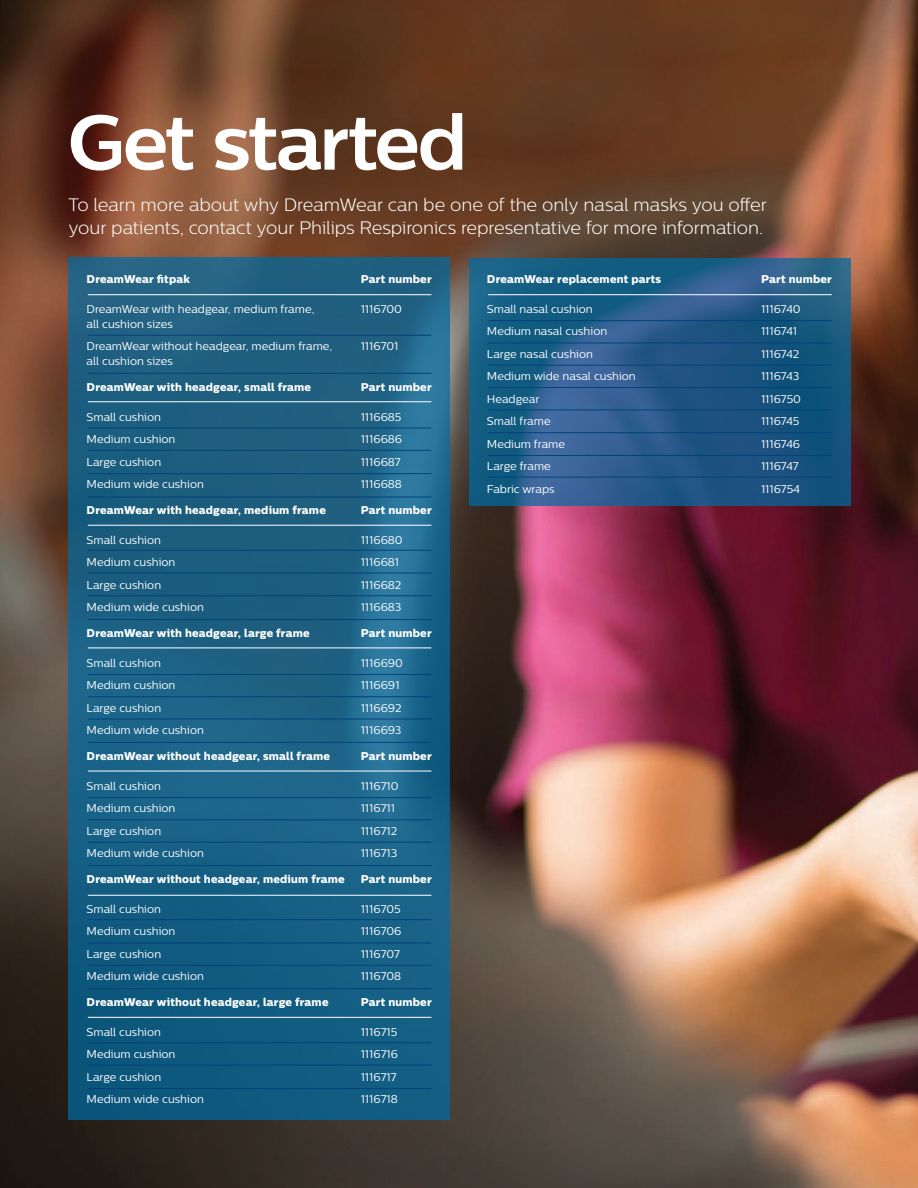
<style>
.page{position:relative;width:918px;height:1188px;background:#fff}
.page>*{position:absolute;margin:0;border:0;box-sizing:border-box;transform-origin:0 0}
._05_Main_Heading_Med{font:700 77.25px "Centrale Sans";letter-spacing:-.03em;color:#fff}
._03_Introduction{font:300 18px/22.5px "Centrale Sans";letter-spacing:-.005em;color:#fff}
.Paragraph_Style_4{font:11.25px/15px "Centrale Sans";color:#fff}
._02_Body_Heading{font:11.25px "Centrale Sans X Bold";letter-spacing:.015em;color:#fff}
</style>
<div class="page">
<img style="left:0;top:0;width:918px;height:1188px">
<svg style="left:69px;top:258px;width:381px;height:862px;background:#1b6084"></svg>
<hr style="left:88px;top:294px;width:343px;height:1px;background:#fff">
<hr style="left:88px;top:335px;width:343px;height:1px;background:#01437c">
<hr style="left:88px;top:373px;width:343px;height:1px;background:#01437c">
<hr style="left:88px;top:401px;width:343px;height:1px;background:#fff">
<hr style="left:88px;top:525px;width:343px;height:1px;background:#fff">
<hr style="left:88px;top:648px;width:343px;height:1px;background:#fff">
<hr style="left:88px;top:771px;width:343px;height:1px;background:#fff">
<hr style="left:88px;top:895px;width:343px;height:1px;background:#fff">
<hr style="left:88px;top:1017px;width:343px;height:1px;background:#fff">
<hr style="left:88px;top:428px;width:343px;height:1px;background:#01437c">
<hr style="left:88px;top:450px;width:343px;height:1px;background:#01437c">
<hr style="left:88px;top:473px;width:343px;height:1px;background:#01437c">
<hr style="left:88px;top:497px;width:343px;height:1px;background:#01437c">
<hr style="left:88px;top:550px;width:343px;height:1px;background:#01437c">
<hr style="left:88px;top:573px;width:343px;height:1px;background:#01437c">
<hr style="left:88px;top:595px;width:343px;height:1px;background:#01437c">
<hr style="left:88px;top:619px;width:343px;height:1px;background:#01437c">
<hr style="left:88px;top:674px;width:343px;height:1px;background:#01437c">
<hr style="left:88px;top:797px;width:343px;height:1px;background:#01437c">
<hr style="left:88px;top:820px;width:343px;height:1px;background:#01437c">
<hr style="left:88px;top:842px;width:343px;height:1px;background:#01437c">
<hr style="left:88px;top:865px;width:343px;height:1px;background:#01437c">
<hr style="left:88px;top:919px;width:343px;height:1px;background:#01437c">
<hr style="left:88px;top:943px;width:343px;height:1px;background:#01437c">
<hr style="left:88px;top:965px;width:343px;height:1px;background:#01437c">
<hr style="left:88px;top:988px;width:343px;height:1px;background:#01437c">
<hr style="left:88px;top:1042px;width:343px;height:1px;background:#01437c">
<hr style="left:88px;top:1065px;width:343px;height:1px;background:#01437c">
<hr style="left:88px;top:1088px;width:343px;height:1px;background:#01437c">
<hr style="left:88px;top:696px;width:343px;height:1px;background:#01437c">
<hr style="left:88px;top:719px;width:343px;height:1px;background:#01437c">
<hr style="left:88px;top:742px;width:343px;height:1px;background:#01437c">
<svg style="left:469px;top:258px;width:381px;height:247px;background:#215a86"></svg>
<hr style="left:488px;top:294px;width:344px;height:1px;background:#fff">
<hr style="left:488px;top:320px;width:344px;height:1px;background:#01437c">
<hr style="left:488px;top:343px;width:344px;height:1px;background:#01437c">
<hr style="left:488px;top:365px;width:344px;height:1px;background:#01437c">
<hr style="left:488px;top:387px;width:344px;height:1px;background:#01437c">
<hr style="left:488px;top:410px;width:344px;height:1px;background:#01437c">
<hr style="left:488px;top:432px;width:344px;height:1px;background:#01437c">
<hr style="left:488px;top:455px;width:344px;height:1px;background:#01437c">
<hr style="left:488px;top:477px;width:344px;height:1px;background:#01437c">
<p class="_05_Main_Heading_Med" style="left:68px;top:96px;width:401px">Get started</p>
<p class="_03_Introduction" style="left:69px;top:194px;width:700px">To learn more about why DreamWear can be one of the only nasal masks you offer your patients, contact your Philips Respironics representative for more information.</p>
<p class="_02_Body_Heading" style="left:87px;top:272px;width:105px">DreamWear fitpak</p>
<p class="Paragraph_Style_4" style="left:87px;top:301px;width:229px">DreamWear with headgear, medium frame,</p>
<p class="Paragraph_Style_4" style="left:87px;top:316px;width:88px">all cushion sizes</p>
<p class="Paragraph_Style_4" style="left:87px;top:339px;width:247px">DreamWear without headgear, medium frame, all cushion sizes</p>
<p class="_02_Body_Heading" style="left:87px;top:380px;width:226px">DreamWear with headgear, small frame</p>
<p class="Paragraph_Style_4" style="left:87px;top:409px;width:76px">Small cushion</p>
<p class="Paragraph_Style_4" style="left:87px;top:432px;width:90px">Medium cushion</p>
<p class="Paragraph_Style_4" style="left:87px;top:454px;width:76px">Large cushion</p>
<p class="Paragraph_Style_4" style="left:87px;top:477px;width:119px">Medium wide cushion</p>
<p class="_02_Body_Heading" style="left:87px;top:503px;width:241px">DreamWear with headgear, medium frame</p>
<p class="Paragraph_Style_4" style="left:87px;top:532px;width:76px">Small cushion</p>
<p class="Paragraph_Style_4" style="left:87px;top:555px;width:90px">Medium cushion</p>
<p class="Paragraph_Style_4" style="left:87px;top:577px;width:76px">Large cushion</p>
<p class="Paragraph_Style_4" style="left:87px;top:600px;width:119px">Medium wide cushion</p>
<p class="_02_Body_Heading" style="left:87px;top:626px;width:225px">DreamWear with headgear, large frame</p>
<p class="Paragraph_Style_4" style="left:87px;top:655px;width:76px">Small cushion</p>
<p class="Paragraph_Style_4" style="left:87px;top:678px;width:90px">Medium cushion</p>
<p class="Paragraph_Style_4" style="left:87px;top:700px;width:76px">Large cushion</p>
<p class="Paragraph_Style_4" style="left:87px;top:723px;width:119px">Medium wide cushion</p>
<p class="_02_Body_Heading" style="left:87px;top:749px;width:245px">DreamWear without headgear, small frame</p>
<p class="Paragraph_Style_4" style="left:87px;top:778px;width:76px">Small cushion</p>
<p class="Paragraph_Style_4" style="left:87px;top:801px;width:90px">Medium cushion</p>
<p class="Paragraph_Style_4" style="left:87px;top:823px;width:76px">Large cushion</p>
<p class="Paragraph_Style_4" style="left:87px;top:846px;width:119px">Medium wide cushion</p>
<p class="_02_Body_Heading" style="left:87px;top:872px;width:260px">DreamWear without headgear, medium frame</p>
<p class="Paragraph_Style_4" style="left:87px;top:901px;width:76px">Small cushion</p>
<p class="Paragraph_Style_4" style="left:87px;top:924px;width:90px">Medium cushion</p>
<p class="Paragraph_Style_4" style="left:87px;top:946px;width:76px">Large cushion</p>
<p class="Paragraph_Style_4" style="left:87px;top:969px;width:119px">Medium wide cushion</p>
<p class="_02_Body_Heading" style="left:87px;top:995px;width:243px">DreamWear without headgear, large frame</p>
<p class="Paragraph_Style_4" style="left:87px;top:1024px;width:76px">Small cushion</p>
<p class="Paragraph_Style_4" style="left:87px;top:1047px;width:90px">Medium cushion</p>
<p class="Paragraph_Style_4" style="left:87px;top:1069px;width:76px">Large cushion</p>
<p class="Paragraph_Style_4" style="left:87px;top:1092px;width:119px">Medium wide cushion</p>
<p class="_02_Body_Heading" style="left:361px;top:272px;width:72px">Part number</p>
<p class="Paragraph_Style_4" style="left:361px;top:301px;width:43px">1116700</p>
<p class="Paragraph_Style_4" style="left:361px;top:339px;width:39px">1116701</p>
<p class="_02_Body_Heading" style="left:361px;top:380px;width:72px">Part number</p>
<p class="Paragraph_Style_4" style="left:361px;top:409px;width:42px">1116685</p>
<p class="Paragraph_Style_4" style="left:361px;top:432px;width:43px">1116686</p>
<p class="Paragraph_Style_4" style="left:361px;top:454px;width:41px">1116687</p>
<p class="Paragraph_Style_4" style="left:361px;top:477px;width:43px">1116688</p>
<p class="_02_Body_Heading" style="left:361px;top:503px;width:72px">Part number</p>
<p class="Paragraph_Style_4" style="left:361px;top:532px;width:43px">1116680</p>
<p class="Paragraph_Style_4" style="left:361px;top:555px;width:40px">1116681</p>
<p class="Paragraph_Style_4" style="left:361px;top:577px;width:42px">1116682</p>
<p class="Paragraph_Style_4" style="left:361px;top:600px;width:42px">1116683</p>
<p class="_02_Body_Heading" style="left:361px;top:626px;width:72px">Part number</p>
<p class="Paragraph_Style_4" style="left:361px;top:655px;width:44px">1116690</p>
<p class="Paragraph_Style_4" style="left:361px;top:678px;width:40px">1116691</p>
<p class="Paragraph_Style_4" style="left:361px;top:700px;width:42px">1116692</p>
<p class="Paragraph_Style_4" style="left:361px;top:723px;width:42px">1116693</p>
<p class="_02_Body_Heading" style="left:361px;top:749px;width:72px">Part number</p>
<p class="Paragraph_Style_4" style="left:361px;top:778px;width:39px">1116710</p>
<p class="Paragraph_Style_4" style="left:361px;top:801px;width:36px">1116711</p>
<p class="Paragraph_Style_4" style="left:361px;top:823px;width:38px">1116712</p>
<p class="Paragraph_Style_4" style="left:361px;top:846px;width:38px">1116713</p>
<p class="_02_Body_Heading" style="left:361px;top:872px;width:72px">Part number</p>
<p class="Paragraph_Style_4" style="left:361px;top:901px;width:42px">1116705</p>
<p class="Paragraph_Style_4" style="left:361px;top:924px;width:42px">1116706</p>
<p class="Paragraph_Style_4" style="left:361px;top:946px;width:41px">1116707</p>
<p class="Paragraph_Style_4" style="left:361px;top:969px;width:42px">1116708</p>
<p class="_02_Body_Heading" style="left:361px;top:995px;width:72px">Part number</p>
<p class="Paragraph_Style_4" style="left:361px;top:1024px;width:38px">1116715</p>
<p class="Paragraph_Style_4" style="left:361px;top:1047px;width:39px">1116716</p>
<p class="Paragraph_Style_4" style="left:361px;top:1069px;width:37px">1116717</p>
<p class="Paragraph_Style_4" style="left:361px;top:1092px;width:39px">1116718</p>
<p class="_02_Body_Heading" style="left:487px;top:272px;width:176px">DreamWear replacement parts</p>
<p class="Paragraph_Style_4" style="left:487px;top:301px;width:107px">Small nasal cushion</p>
<p class="Paragraph_Style_4" style="left:487px;top:324px;width:122px">Medium nasal cushion</p>
<p class="Paragraph_Style_4" style="left:487px;top:346px;width:108px">Large nasal cushion</p>
<p class="Paragraph_Style_4" style="left:487px;top:369px;width:150px">Medium wide nasal cushion</p>
<p class="Paragraph_Style_4" style="left:487px;top:391px;width:54px">Headgear</p>
<p class="Paragraph_Style_4" style="left:487px;top:414px;width:65px">Small frame</p>
<p class="Paragraph_Style_4" style="left:487px;top:436px;width:80px">Medium frame</p>
<p class="Paragraph_Style_4" style="left:487px;top:459px;width:65px">Large frame</p>
<p class="Paragraph_Style_4" style="left:487px;top:481px;width:69px">Fabric wraps</p>
<p class="_02_Body_Heading" style="left:761px;top:272px;width:72px">Part number</p>
<p class="Paragraph_Style_4" style="left:761px;top:301px;width:41px">1116740</p>
<p class="Paragraph_Style_4" style="left:761px;top:324px;width:38px">1116741</p>
<p class="Paragraph_Style_4" style="left:761px;top:346px;width:40px">1116742</p>
<p class="Paragraph_Style_4" style="left:761px;top:369px;width:40px">1116743</p>
<p class="Paragraph_Style_4" style="left:761px;top:391px;width:42px">1116750</p>
<p class="Paragraph_Style_4" style="left:761px;top:414px;width:40px">1116745</p>
<p class="Paragraph_Style_4" style="left:761px;top:436px;width:41px">1116746</p>
<p class="Paragraph_Style_4" style="left:761px;top:459px;width:39px">1116747</p>
<p class="Paragraph_Style_4" style="left:761px;top:481px;width:41px">1116754</p>
</div>
